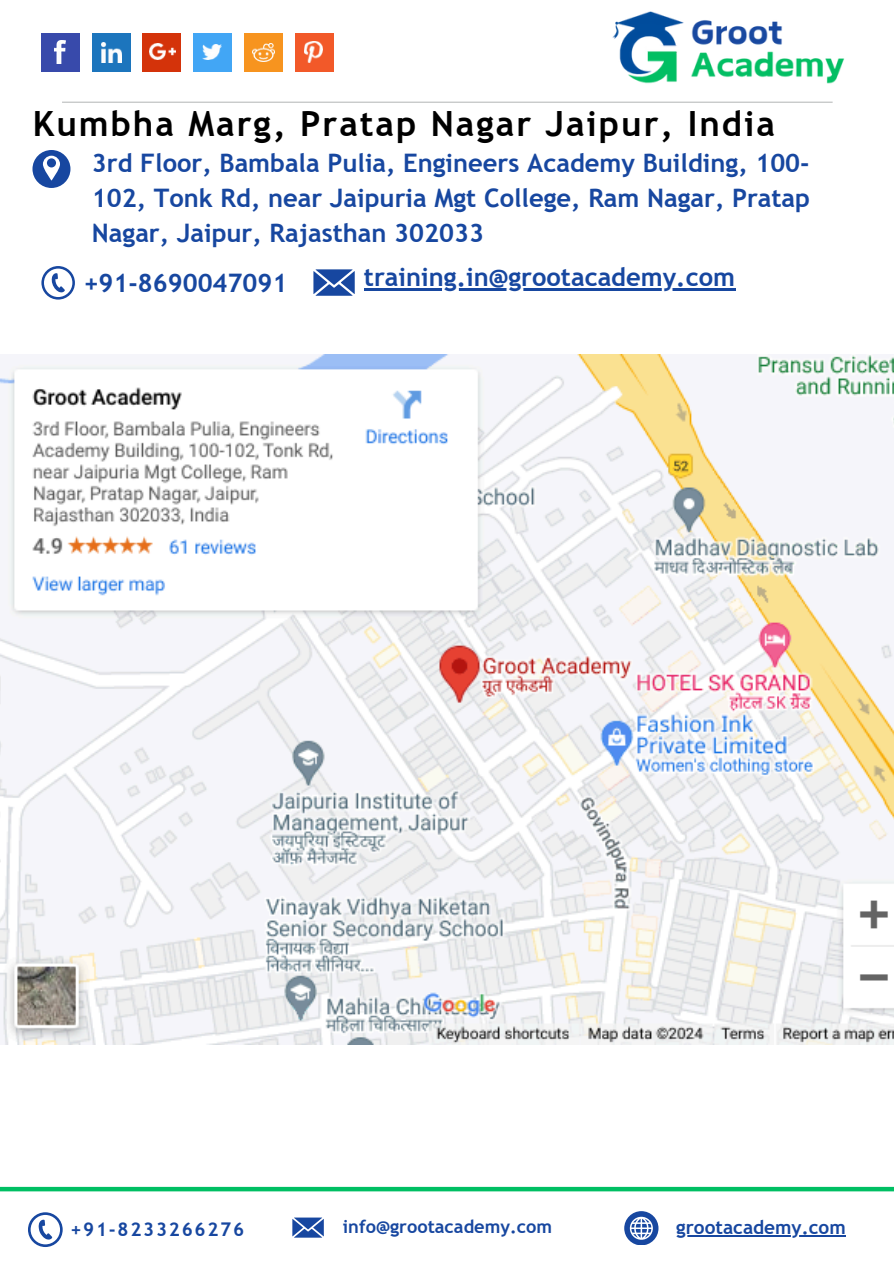
<style>
.page{position:relative;width:894px;height:1264px;background:#fff}
.page>*{position:absolute;margin:0;border:0;box-sizing:border-box;transform-origin:0 0}
.t1{font:700 34.65px "Trebuchet MS";letter-spacing:.06em;color:#000}
.t2{font:700 25.5px/34.8px "Trebuchet MS";color:#1747a0;text-align:justify}
.t3{font:700 19.05px "Trebuchet MS";color:#1747a0}
.t4{font:700 18.9px "Trebuchet MS";letter-spacing:.095em;color:#1747a0}
.t5{font:700 18.15px "Trebuchet MS";color:#1747a0}
</style>
<div class="page">
<div style="left:41px;top:33px;width:39px;height:38px;background:#384aab"></div>
<div style="left:92px;top:33px;width:38px;height:38px;background:#1c75bd"></div>
<div style="left:143px;top:33px;width:38px;height:38px;background:#d4330a"></div>
<div style="left:193px;top:33px;width:39px;height:38px;background:#42a6f5"></div>
<div style="left:244px;top:33px;width:38px;height:38px;background:#f7941f"></div>
<div style="left:295px;top:33px;width:38px;height:38px;background:#f25929"></div>
<img style="left:54px;top:41px;width:12px;height:22px">
<img style="left:101px;top:42px;width:20px;height:20px">
<img style="left:149px;top:44px;width:26px;height:16px">
<img style="left:203px;top:44px;width:19px;height:16px">
<img style="left:252px;top:43px;width:22px;height:18px">
<img style="left:304px;top:41px;width:18px;height:21px">
<hr style="left:62px;top:102px;width:770px;height:1px;background:#b7b9ba">
<img style="left:606px;top:11px;width:239px;height:92px">
<svg style="left:292px;top:1217px;width:32px;height:20px"></svg>
<svg style="left:28px;top:1212px;width:35px;height:34px"></svg>
<svg style="left:624px;top:1211px;width:33px;height:33px"></svg>
<hr style="left:676px;top:1235px;width:169px;height:1px;background:#1747a0">
<div style="left:0;top:1186px;width:893px;height:5px;background:#00bf63"></div>
<svg style="left:32px;top:150px;width:38px;height:38px"></svg>
<svg style="left:313px;top:269px;width:41px;height:27px"></svg>
<svg style="left:41px;top:266px;width:34px;height:33px"></svg>
<hr style="left:364px;top:288px;width:370px;height:3px;background:#1747a0">
<img style="left:0;top:355px;width:893px;height:689px">
<p class="t1" style="left:33px;top:103px;width:743px">Kumbha Marg, Pratap Nagar Jaipur, India</p>
<p class="t2" style="left:92px;top:146px;width:719px">3rd Floor, Bambala Pulia, Engineers Academy Building, 100- 102, Tonk Rd, near Jaipuria Mgt College, Ram Nagar, Pratap Nagar, Jaipur, Rajasthan 302033</p>
<p class="t2" style="left:84px;top:265px;width:205px">+91-8690047091</p>
<p class="t2" style="left:364px;top:260px;width:372px">training.in@grootacademy.com</p>
<p class="t4" style="left:70px;top:1217px;width:175px">+91-8233266276</p>
<p class="t5" style="left:343px;top:1215px;width:211px">info@grootacademy.com</p>
<p class="t3" style="left:676px;top:1216px;width:171px">grootacademy.com</p>
</div>
